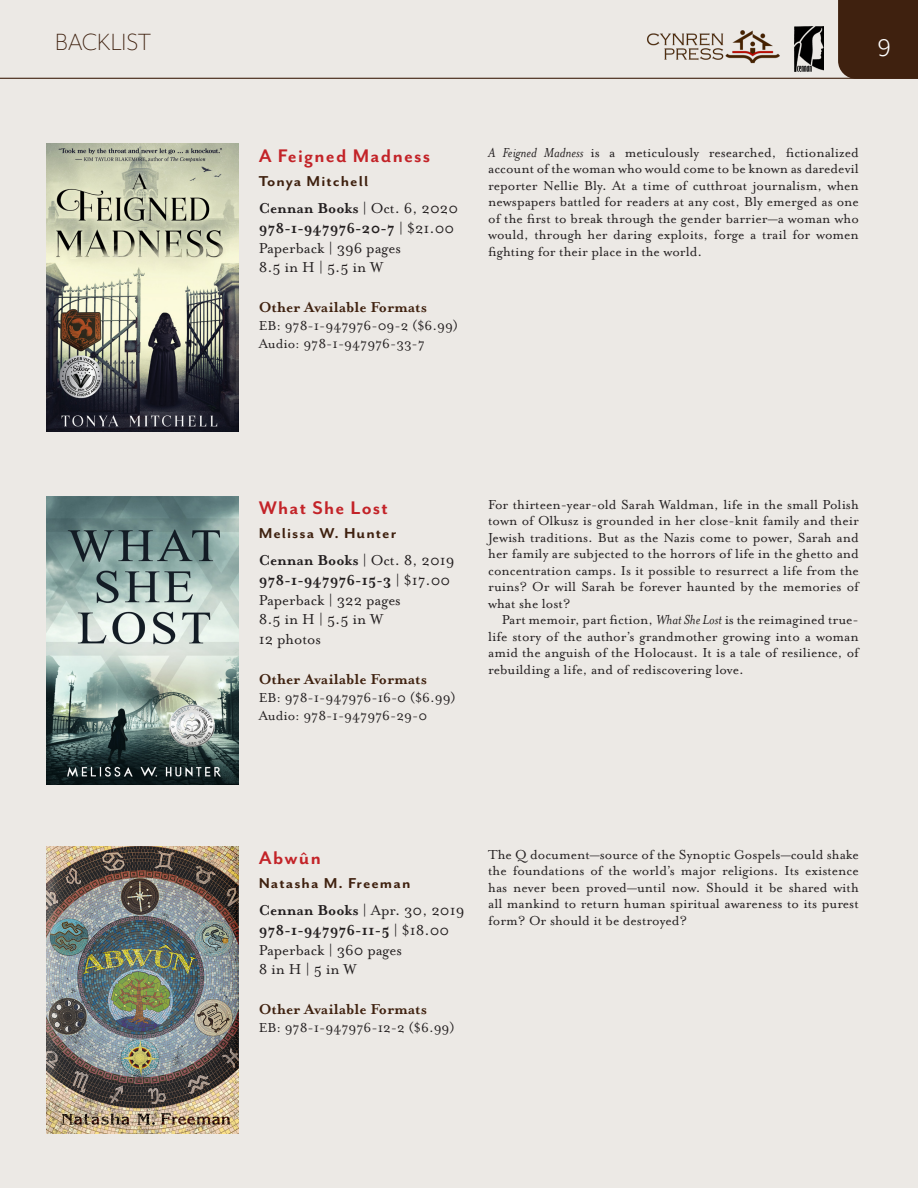
<style>
.page{position:relative;width:918px;height:1188px;background:#ece9e5}
.page>*{position:absolute;margin:0;border:0;box-sizing:border-box;transform-origin:0 0}
.t1{font:300 27px "Mr Eaves San OT";color:#3f210f}
.t2{font:27px "Mr Eaves San OT";color:#fff}
.title_backlist{font:700 21px "Mr Eaves San OT";letter-spacing:.06em;color:#c32328}
.t3{font:16.5px "Mrs Eaves OT";color:#231f20}
.t4{font:700 16.5px "Mrs Eaves OT";color:#231f20}
.t5{font:700 16.5px "Mrs Eaves OT";color:#3f210f}
.author_backlist{font:700 16.5px "Mr Eaves San OT";letter-spacing:.06em;color:#3f210f;scale:1.06 1}
.backlist_des_para1{font:15px/16.5px "Mrs Eaves OT";color:#231f20;text-align:justify}
.backlist_des_para2{font:15px/16.5px "Mrs Eaves OT";color:#231f20;text-align:justify}
.s1{font-weight:400}
.s2{font-style:italic}
.s3{font-weight:700}
</style>
<div class="page">
<img style="left:46px;top:144px;width:192px;height:288px">
<img style="left:46px;top:496px;width:192px;height:288px">
<img style="left:46px;top:846px;width:192px;height:288px">
<svg style="left:0;top:0;width:918px;height:79px"></svg>
<h1 class="t1" style="left:55px;top:27px;width:98px">BACKLIST</h1>
<h1 class="t2" style="left:877px;top:28px;width:15px">9</h1>
<p class="title_backlist" style="left:259px;top:143px;width:173px">A Feigned Madness</p>
<p class="author_backlist" style="left:259px;top:172px;width:105px">Tonya Mitchell</p>
<p class="t4" style="left:259px;top:199px;width:201px">Cennan Books <span class="s1">| Oct. 6, 2020</span></p>
<p class="t4" style="left:259px;top:218px;width:197px">978-1-947976-20-7 <span class="s1">| $21.00</span></p>
<p class="t3" style="left:259px;top:238px;width:144px">Paperback | 396 pages</p>
<p class="t3" style="left:259px;top:258px;width:126px">8.5 in H | 5.5 in W</p>
<p class="t5" style="left:259px;top:298px;width:170px">Other Available Formats</p>
<p class="backlist_des_para1" style="left:259px;top:317px;width:201px">EB: 978-1-947976-09-2 ($6.99)</p>
<p class="backlist_des_para1" style="left:259px;top:335px;width:168px">Audio: 978-1-947976-33-7</p>
<p class="backlist_des_para1" style="left:488px;top:144px;width:372px"><span class="s2">A Feigned Madness</span> is a meticulously researched, fictionalized account of the woman who would come to be known as daredevil reporter Nellie Bly. At a time of cutthroat journalism, when newspapers battled for readers at any cost, Bly emerged as one of the first to break through the gender barrier—a woman who would, through her daring exploits, forge a trail for women fighting for their place in the world.</p>
<p class="title_backlist" style="left:259px;top:496px;width:131px">What She Lost</p>
<p class="author_backlist" style="left:259px;top:524px;width:131px">Melissa W. Hunter</p>
<p class="t4" style="left:259px;top:551px;width:197px">Cennan Books <span class="s1">| Oct. 8, 2019</span></p>
<p class="t4" style="left:259px;top:570px;width:193px">978-1-947976-15-3 <span class="s1">| $17.00</span></p>
<p class="t3" style="left:259px;top:590px;width:144px">Paperback | 322 pages</p>
<p class="t3" style="left:259px;top:610px;width:126px">8.5 in H | 5.5 in W</p>
<p class="t3" style="left:259px;top:630px;width:64px">12 photos</p>
<p class="t5" style="left:259px;top:669px;width:170px">Other Available Formats</p>
<p class="backlist_des_para1" style="left:259px;top:689px;width:199px">EB: 978-1-947976-16-0 ($6.99)</p>
<p class="backlist_des_para1" style="left:259px;top:707px;width:170px">Audio: 978-1-947976-29-0</p>
<p class="backlist_des_para1" style="left:488px;top:496px;width:372px">For thirteen-year-old Sarah Waldman, life in the small Polish town of Olkusz is grounded in her close-knit family and their Jewish traditions. But as the Nazis come to power, Sarah and her family are subjected to the horrors of life in the ghetto and concentration camps. Is it possible to resurrect a life from the ruins? Or will Sarah be forever haunted by the memories of what she lost?</p>
<p class="backlist_des_para2" style="left:488px;top:611px;width:372px;text-indent:14px">Part memoir, part fiction, <span class="s2">What She Lost</span> is the reimagined true&shy;life story of the author’s grandmother growing into a woman amid the anguish of the Holocaust. It is a tale of resilience, of rebuilding a life, and of rediscovering love.</p>
<p class="title_backlist" style="left:259px;top:845px;width:64px">Abwûn</p>
<p class="author_backlist" style="left:259px;top:874px;width:145px">Natasha M. Freeman</p>
<p class="t3" style="left:259px;top:901px;width:207px"><span class="s3">Cennan Books</span> | Apr. 30, 2019</p>
<p class="t4" style="left:259px;top:920px;width:192px">978-1-947976-11-5 <span class="s1">| $18.00</span></p>
<p class="t3" style="left:259px;top:940px;width:145px">Paperback | 360 pages</p>
<p class="t3" style="left:259px;top:960px;width:99px">8 in H | 5 in W</p>
<p class="t5" style="left:259px;top:1000px;width:170px">Other Available Formats</p>
<p class="backlist_des_para1" style="left:259px;top:1019px;width:198px">EB: 978-1-947976-12-2 ($6.99)</p>
<p class="backlist_des_para1" style="left:488px;top:846px;width:372px">The Q document—source of the Synoptic Gospels—could shake the foundations of the world’s major religions. Its existence has never been proved—until now. Should it be shared with all mankind to return human spiritual awareness to its purest form? Or should it be destroyed?</p>
</div>
